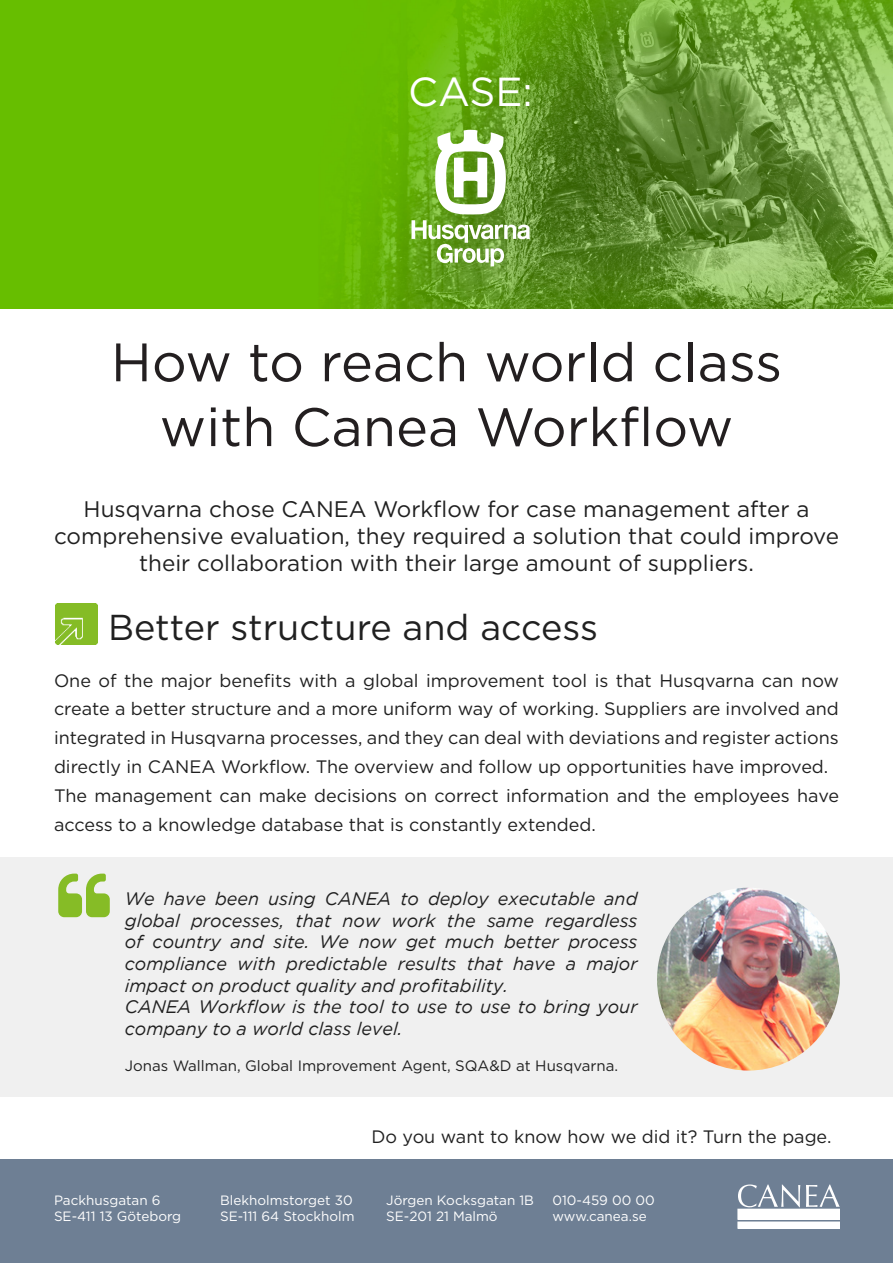
<style>
.page{position:relative;width:893px;height:1263px;background:#fff}
.page>*{position:absolute;margin:0;border:0;box-sizing:border-box;transform-origin:0 0}
.t1{font:54px/64.8px "Gotham";color:#231f20;text-align:center}
.t2{font:40.5px "Gotham";color:#fff}
.t3{font:36px "Gotham";color:#202020}
.t4{font:22.5px/27px "Gotham";color:#202020;text-align:center}
.t5{font:18px/28.8px "Gotham";color:#202020;text-align:justify}
.t6{font:italic 18px/21.6px "Gotham";color:#202020;text-align:justify}
.t7{font:15px "Gotham";color:#202020}
.t8{font:13.5px/16.2px "Gotham";color:#fff}
</style>
<div class="page">
<div style="left:0;top:1159px;width:893px;height:104px;background:#6e7f94"></div>
<svg style="left:738px;top:1184px;width:62px;height:23px"></svg>
<svg style="left:806px;top:1184px;width:34px;height:23px"></svg>
<div style="left:738px;top:1209px;width:102px;height:10px;background:#fff"></div>
<div style="left:738px;top:1222px;width:102px;height:6px;background:#fff"></div>
<img style="left:0;top:0;width:893px;height:308px">
<svg style="left:411px;top:130px;width:119px;height:136px"></svg>
<div style="left:0;top:857px;width:893px;height:240px;background:#f0f0f0"></div>
<img style="left:55px;top:603px;width:42px;height:41px">
<img style="left:657px;top:888px;width:183px;height:182px;border-radius:91px">
<h2 class="t2" style="left:408px;top:66px;width:126px">CASE:</h2>
<p class="t1" style="left:111px;top:329px;width:673px">How to reach world class with Canea Workflow</p>
<p class="t4" style="left:54px;top:495px;width:786px">Husqvarna chose CANEA Workflow for case management after a comprehensive evaluation, they required a solution that could improve their collaboration with their large amount of suppliers.</p>
<p class="t3" style="left:108px;top:604px;width:491px">Better structure and access</p>
<p class="t5" style="left:54px;top:665px;width:786px">One of the major benefits with a global improvement tool is that Husqvarna can now create a better structure and a more uniform way of working. Suppliers are involved and integrated in Husqvarna processes, and they can deal with deviations and register actions directly in CANEA Workflow. The overview and follow up opportunities have improved.</p>
<p class="t5" style="left:54px;top:781px;width:786px">The management can make decisions on correct information and the employees have access to a knowledge database that is constantly extended.</p>
<p class="t6" style="left:125px;top:888px;width:514px">We have been using CANEA to deploy executable and global processes, that now work the same regardless of country and site. We now get much better process compliance with predictable results that have a major impact on product quality and profitability.</p>
<p class="t6" style="left:125px;top:996px;width:514px">CANEA Workflow is the tool to use to use to bring your company to a world class level.</p>
<p class="t7" style="left:125px;top:1056px;width:495px">Jonas Wallman, Global Improvement Agent, SQA&amp;D at Husqvarna.</p>
<p class="t5" style="left:371px;top:1122px;width:462px">Do you want to know how we did it? Turn the page.</p>
<p class="t8" style="left:54px;top:1191px;width:129px">Packhusgatan 6<br>SE-411 13 Göteborg</p>
<p class="t8" style="left:220px;top:1191px;width:136px">Blekholmstorget 30<br>SE-111 64 Stockholm</p>
<p class="t8" style="left:386px;top:1191px;width:149px">Jörgen Kocksgatan 1B<br>SE-201 21 Malmö</p>
<p class="t8" style="left:552px;top:1191px;width:104px">010-459 00 00 www.canea.se</p>
</div>
